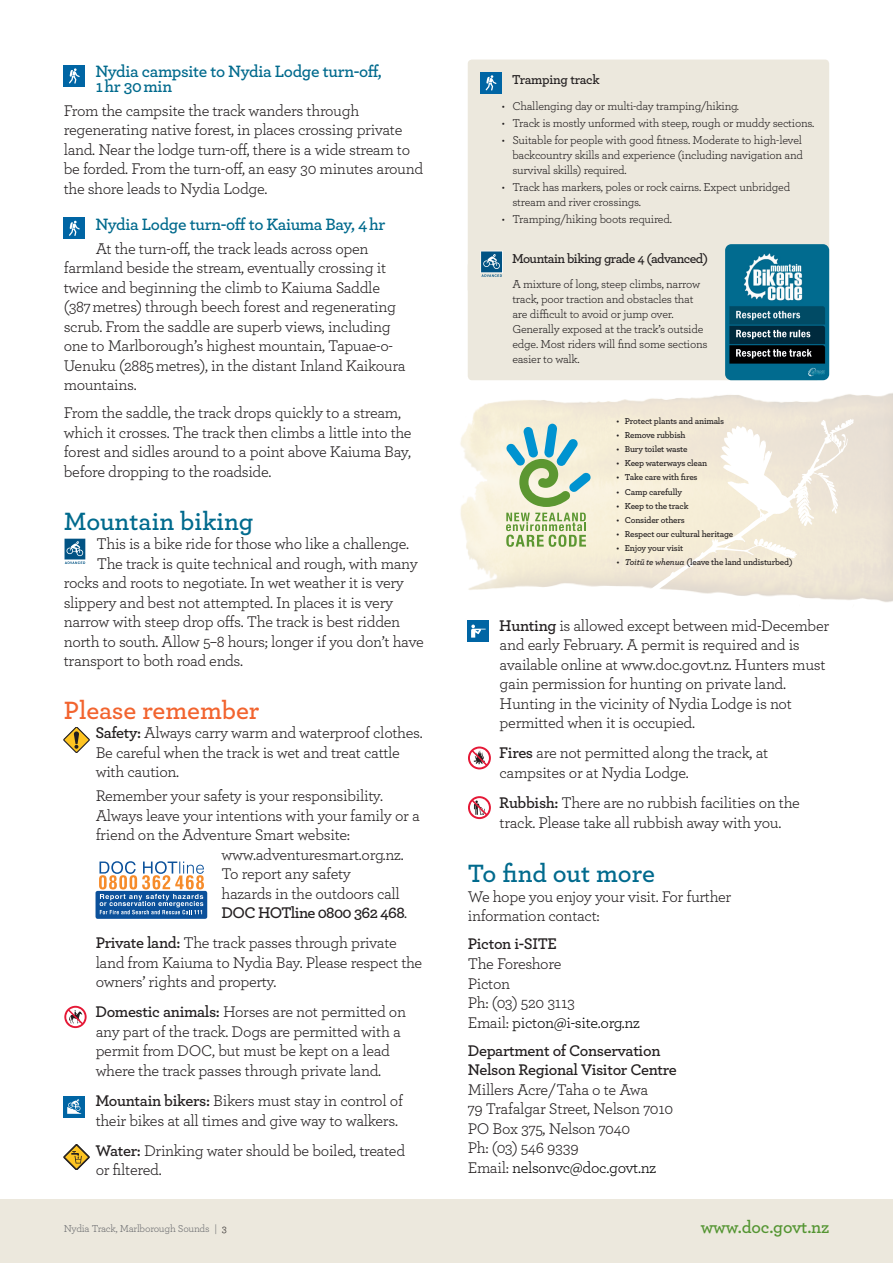
<style>
.page{position:relative;width:893px;height:1263px;background:#fff}
.page>*{position:absolute;margin:0;border:0;box-sizing:border-box;transform-origin:0 0}
.t1{font:600 26.25px "Archer";color:#006a8d}
.t2{font:600 26.25px "Archer";color:#f2642f}
.t3{font:600 18px "Archer";letter-spacing:-.01em;color:#549532}
.t4{font:600 17.25px/15px "Archer";letter-spacing:-.02em;color:#006a8d}
.t5{font:16.2px/19.5px "Archer";letter-spacing:-.02em;color:#231f20}
.t6{font:600 16.2px/19.5px "Archer";letter-spacing:-.02em;color:#231f20}
.t7{font:600 16.2px "Archer";letter-spacing:-.04em;color:#231f20}
.t8{font:600 13.5px "Archer";letter-spacing:-.04em;color:#231f20}
.t9{font:12px/15px "Archer";letter-spacing:-.02em;color:#231f20}
.t10{font:10.5px "Archer";letter-spacing:-.03em;color:#6c6d70}
.t11{font:600 9px "Archer";letter-spacing:-.02em;color:#231f20}
.s1{font-weight:600}
.s2{font-weight:400}
.s3{font-style:italic}
.s4{color:#000}
.s5{color:#231f20}
</style>
<div class="page">
<div style="left:0;top:1199px;width:893px;height:64px;background:#ece8dd"></div>
<svg style="left:460px;top:371px;width:433px;height:231px"></svg>
<svg style="left:506px;top:424px;width:85px;height:83px;background:#b3d1be"></svg>
<svg style="left:506px;top:513px;width:80px;height:34px;background:#bdcf9c"></svg>
<svg style="left:649px;top:419px;width:205px;height:173px;background:#f2ebdc"></svg>
<div style="left:64px;top:65px;width:21px;height:22px;background:#0065a4"></div>
<svg style="left:69px;top:68px;width:11px;height:16px"></svg>
<div style="left:64px;top:218px;width:21px;height:21px;background:#0065a4"></div>
<svg style="left:69px;top:221px;width:11px;height:15px"></svg>
<svg style="left:64px;top:538px;width:22px;height:26px"></svg>
<div style="left:64px;top:727px;width:25px;height:25px;border:1px solid #231f20;border-radius:12px"></div>
<svg style="left:65px;top:728px;width:24px;height:24px"></svg>
<svg style="left:74px;top:731px;width:5px;height:18px"></svg>
<svg style="left:64px;top:1006px;width:23px;height:22px"></svg>
<div style="left:64px;top:1096px;width:21px;height:21px;background:#0065a4"></div>
<svg style="left:67px;top:1099px;width:15px;height:15px"></svg>
<div style="left:64px;top:1144px;width:25px;height:26px;border:1px solid #231f20;border-radius:12px"></div>
<svg style="left:65px;top:1145px;width:24px;height:24px"></svg>
<div style="left:64px;top:1145px;width:25px;height:24px;border:1px solid #231f20;border-radius:12px"></div>
<svg style="left:71px;top:1151px;width:11px;height:12px"></svg>
<div style="left:468px;top:621px;width:21px;height:21px;background:#0065a4"></div>
<svg style="left:471px;top:625px;width:15px;height:13px"></svg>
<svg style="left:468px;top:746px;width:23px;height:23px"></svg>
<svg style="left:468px;top:796px;width:23px;height:23px"></svg>
<div style="left:468px;top:60px;width:361px;height:234px;background:#ece8dd;border-radius:4px"></div>
<div style="left:480px;top:72px;width:22px;height:22px;background:#0065a4"></div>
<svg style="left:486px;top:75px;width:10px;height:16px"></svg>
<div style="left:468px;top:261px;width:353px;height:119px;background:#ece8dd;border-radius:4px"></div>
<svg style="left:480px;top:251px;width:23px;height:26px"></svg>
<img style="left:725px;top:244px;width:104px;height:136px">
<img style="left:736px;top:349px;width:76px;height:8px">
<img style="left:736px;top:330px;width:74px;height:7px">
<img style="left:736px;top:311px;width:64px;height:7px">
<div style="left:96px;top:891px;width:111px;height:28px;background:#0b519b;border-radius:2px"></div>
<svg style="left:99px;top:861px;width:105px;height:53px"></svg>
<p class="t4" style="left:95px;top:63px;width:288px">Nydia campsite to Nydia Lodge turn-off,<br>1 hr 30 min</p>
<p class="t5" style="left:64px;top:100px;width:361px">From the campsite the track wanders through regenerating native forest, in places crossing private land. Near the lodge turn-off, there is a wide stream to be forded. From the turn-off, an easy 30 minutes around the shore leads to Nydia Lodge.</p>
<p class="t4" style="left:95px;top:216px;width:291px">Nydia Lodge turn-off to Kaiuma Bay, 4 hr</p>
<p class="t5" style="left:64px;top:238px;width:343px;text-indent:32px">At the turn-off, the track leads across open farmland beside the stream, eventually crossing it twice and beginning the climb to Kaiuma Saddle (387 metres) through beech forest and regenerating scrub. From the saddle are superb views, including one to Marlborough’s highest mountain, Tapuae-o-Uenuku (2885 metres), in the distant Inland Kaikoura mountains.</p>
<p class="t5" style="left:64px;top:402px;width:349px">From the saddle, the track drops quickly to a stream, which it crosses. The track then climbs a little into the forest and sidles around to a point above Kaiuma Bay, before dropping to the roadside.</p>
<h1 class="t1" style="left:64px;top:501px;width:191px">Mountain biking</h1>
<p class="t5" style="left:96px;top:533px;width:314px">This is a bike ride for those who like a challenge.</p>
<p class="t5" style="left:97px;top:553px;width:323px">The track is quite technical and rough, with many</p>
<p class="t5" style="left:64px;top:572px;width:342px">rocks and roots to negotiate. In wet weather it is very</p>
<p class="t5" style="left:64px;top:592px;width:331px">slippery and best not attempted. In places it is very</p>
<p class="t5" style="left:64px;top:611px;width:338px">narrow with steep drop offs. The track is best ridden</p>
<p class="t5" style="left:64px;top:631px;width:361px">north to south. Allow 5–8 hours; longer if you don’t have</p>
<p class="t5" style="left:64px;top:650px;width:181px">transport to both road ends.</p>
<h1 class="t2" style="left:64px;top:690px;width:197px">Please remember</h1>
<p class="t5" style="left:95px;top:722px;width:329px"><span class="s1">Safety:</span> Always carry warm and waterproof clothes.<br>Be careful when the track is wet and treat cattle with caution.</p>
<p class="t5" style="left:96px;top:785px;width:289px">Remember your safety is your responsibility.</p>
<p class="t5" style="left:96px;top:805px;width:326px">Always leave your intentions with your family or a</p>
<p class="t5" style="left:96px;top:824px;width:256px">friend on the Adventure Smart website:</p>
<p class="t5" style="left:222px;top:844px;width:184px">www.adventuresmart.org.nz.</p>
<p class="t5" style="left:222px;top:863px;width:131px">To report any safety</p>
<p class="t5" style="left:222px;top:883px;width:180px">hazards in the outdoors call</p>
<p class="t7" style="left:222px;top:901px;width:187px">DOC HOTline 0800 362 468<span class="s2">.</span></p>
<p class="t5" style="left:96px;top:932px;width:328px"><span class="s1">Private land:</span> The track passes through private land from Kaiuma to Nydia Bay. Please respect the owners’ rights and property.</p>
<p class="t5" style="left:95px;top:1001px;width:312px"><span class="s1">Domestic animals:</span> Horses are not permitted on any part of the track. Dogs are permitted with a permit from DOC, but must be kept on a lead where the track passes through private land.</p>
<p class="t5" style="left:95px;top:1090px;width:309px"><span class="s1">Mountain bikers:</span> Bikers must stay in control of their bikes at all times and give way to walkers.</p>
<p class="t5" style="left:95px;top:1140px;width:311px"><span class="s1">Water:</span> Drinking water should be boiled, treated or filtered.</p>
<p class="t8" style="left:512px;top:70px;width:89px">Tramping track</p>
<p class="t9" style="left:502px;top:98px;width:239px">• Challenging day or multi-day tramping/hiking.</p>
<p class="t9" style="left:502px;top:115px;width:314px">• Track is mostly unformed with steep, rough or muddy sections.</p>
<p class="t9" style="left:512px;top:132px;width:292px;text-align:justify;text-indent:-11px">• Suitable for people with good fitness. Moderate to high-level backcountry skills and experience (including navigation and survival skills) required.</p>
<p class="t9" style="left:512px;top:179px;width:279px;text-indent:-11px">• Track has markers, poles or rock cairns. Expect unbridged stream and river crossings.</p>
<p class="t9" style="left:502px;top:211px;width:172px">• Tramping/hiking boots required.</p>
<p class="t8" style="left:512px;top:248px;width:197px">Mountain biking grade 4 (advanced)</p>
<p class="t9" style="left:512px;top:276px;width:197px">A mixture of long, steep climbs, narrow track, poor traction and obstacles that are difficult to avoid or jump over.<br>Generally exposed at the track’s outside edge. Most riders will find some sections easier to walk.</p>
<p class="t11" style="left:616px;top:414px;width:109px">• Protect plants and animals</p>
<p class="t11" style="left:616px;top:428px;width:71px">• Remove rubbish</p>
<p class="t11" style="left:616px;top:442px;width:73px">• Bury toilet waste</p>
<p class="t11" style="left:616px;top:457px;width:92px">• Keep waterways clean</p>
<p class="t11" style="left:616px;top:471px;width:83px">• Take care with fires</p>
<p class="t11" style="left:616px;top:485px;width:67px">• Camp carefully</p>
<p class="t11" style="left:616px;top:499px;width:74px">• Keep to the track</p>
<p class="t11" style="left:616px;top:513px;width:70px">• Consider others</p>
<p class="t11" style="left:616px;top:527px;width:118px">• Respect our cultural heritage</p>
<p class="t11" style="left:616px;top:541px;width:68px">• Enjoy your visit</p>
<p class="t11" style="left:616px;top:555px;width:178px"><span class="s3">• Toitū te whenua</span> (leave the land undisturbed)</p>
<p class="t5" style="left:499px;top:615px;width:331px"><span class="s1">Hunting</span> is allowed except between mid-December and early February. A permit is required and is available online at www.doc.govt.nz. Hunters must gain permission for hunting on private land.<br>Hunting in the vicinity of Nydia Lodge is not permitted when it is occupied.</p>
<p class="t5" style="left:499px;top:742px;width:271px"><span class="s1">Fires</span> are not permitted along the track, at campsites or at Nydia Lodge.</p>
<p class="t5" style="left:499px;top:792px;width:302px"><span class="s1">Rubbish:</span> There are no rubbish facilities on the track. Please take all rubbish away with you.</p>
<h1 class="t1" style="left:468px;top:854px;width:189px">To find out more</h1>
<p class="t5" style="left:468px;top:886px;width:265px">We hope you enjoy your visit. For further information contact:</p>
<p class="t6" style="left:468px;top:933px;width:91px">Picton i-SITE</p>
<p class="t5" style="left:468px;top:953px;width:174px">The Foreshore<br>Picton<br>Ph: (03) 520 3113<br>Email: <span class="s4">picton@i-site.org.nz</span></p>
<p class="t6" style="left:468px;top:1039px;width:211px">Department of Conservation<br>Nelson Regional Visitor Centre</p>
<p class="t5" style="left:468px;top:1079px;width:207px">Millers Acre / Taha o te Awa<br>79 Trafalgar Street, Nelson 7010<br>PO Box 375, Nelson 7040<br>Ph: (03) 546 9339<br>Email: <span class="s4">nelsonvc@doc.govt.nz</span></p>
<p class="t10" style="left:64px;top:1221px;width:165px">Nydia Track, Marlborough Sounds | <span class="s5">3</span></p>
<p class="t3" style="left:701px;top:1214px;width:130px">www.doc.govt.nz</p>
</div>
